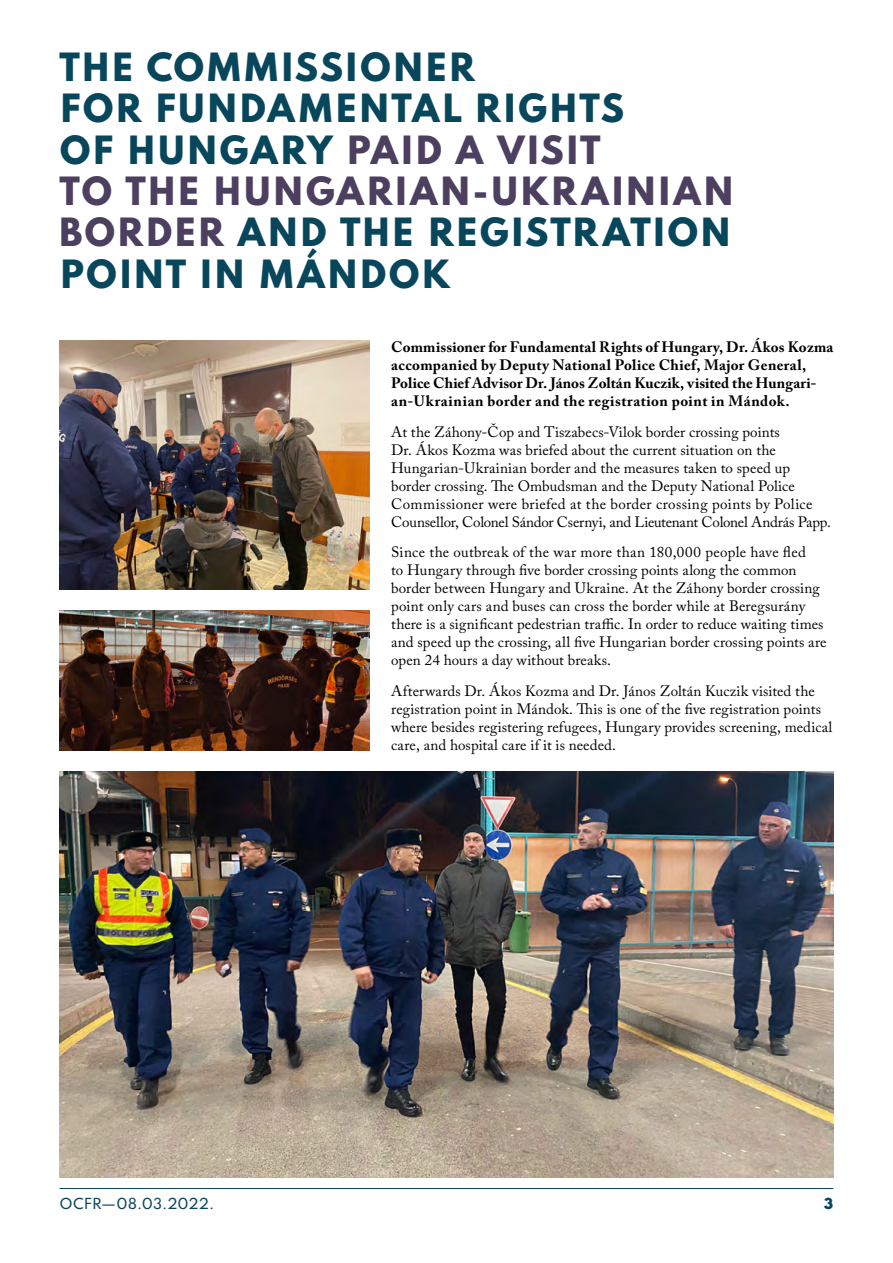
<style>
.page{position:relative;width:893px;height:1263px;background:#fff}
.page>*{position:absolute;margin:0;border:0;box-sizing:border-box;transform-origin:0 0}
.t1{font:800 34.5px/41.4px "Spartan";letter-spacing:.03em;color:#08465c}
.t2{font:15px/18px "Adobe Caslon Pro";letter-spacing:.01em;color:#000}
.t3{font:700 15px/18px "Adobe Caslon Pro";letter-spacing:.02em;color:#000}
.t4{font:500 13.5px "Spartan";letter-spacing:.01em;color:#08465c}
.t5{font:900 13.5px "Spartan";color:#08465c}
.s1{color:#4c3f5f}
</style>
<div class="page">
<img style="left:60px;top:341px;width:310px;height:249px">
<img style="left:60px;top:611px;width:310px;height:139px">
<img style="left:60px;top:771px;width:773px;height:407px">
<hr style="left:60px;top:1188px;width:773px;height:1px;background:#08465c">
<h1 class="t1" style="left:60px;top:45px;width:677px">THE COMMISSIONER<br>FOR FUNDAMENTAL RIGHTS<br>OF HUNGARY <span class="s1">PAID A VISIT<br>TO THE HUNGARIAN-UKRAINIAN<br>BORDER</span> AND THE REGISTRATION<br>POINT IN MÁNDOK</h1>
<p class="t3" style="left:391px;top:338px;width:444px">Commissioner for Fundamental Rights of Hungary, Dr. Ákos Kozma accompanied by Deputy National Police Chief, Major General, Police Chief Advisor Dr. János Zoltán Kuczik, visited the Hungari&shy;an-Ukrainian border and the registration point in Mándok.</p>
<p class="t2" style="left:391px;top:422px;width:441px">At the Záhony-Čop and Tiszabecs-Vilok border crossing points<br>Dr. Ákos Kozma was briefed about the current situation on the Hungarian-Ukrainian border and the measures taken to speed up border crossing. The Ombudsman and the Deputy National Police Commissioner were briefed at the border crossing points by Police Counsellor, Colonel Sándor Csernyi, and Lieutenant Colonel András Papp.</p>
<p class="t2" style="left:391px;top:543px;width:437px">Since the outbreak of the war more than 180,000 people have fled<br>to Hungary through five border crossing points along the common border between Hungary and Ukraine. At the Záhony border crossing point only cars and buses can cross the border while at Beregsurány there is a significant pedestrian traffic. In order to reduce waiting times and speed up the crossing, all five Hungarian border crossing points are open 24 hours a day without breaks.</p>
<p class="t2" style="left:391px;top:682px;width:443px">Afterwards Dr. Ákos Kozma and Dr. János Zoltán Kuczik visited the registration point in Mándok. This is one of the five registration points where besides registering refugees, Hungary provides screening, medical care, and hospital care if it is needed.</p>
<p class="t4" style="left:60px;top:1193px;width:156px">OCFR—08.03.2022.</p>
<p class="t5" style="left:824px;top:1193px;width:11px">3</p>
</div>
